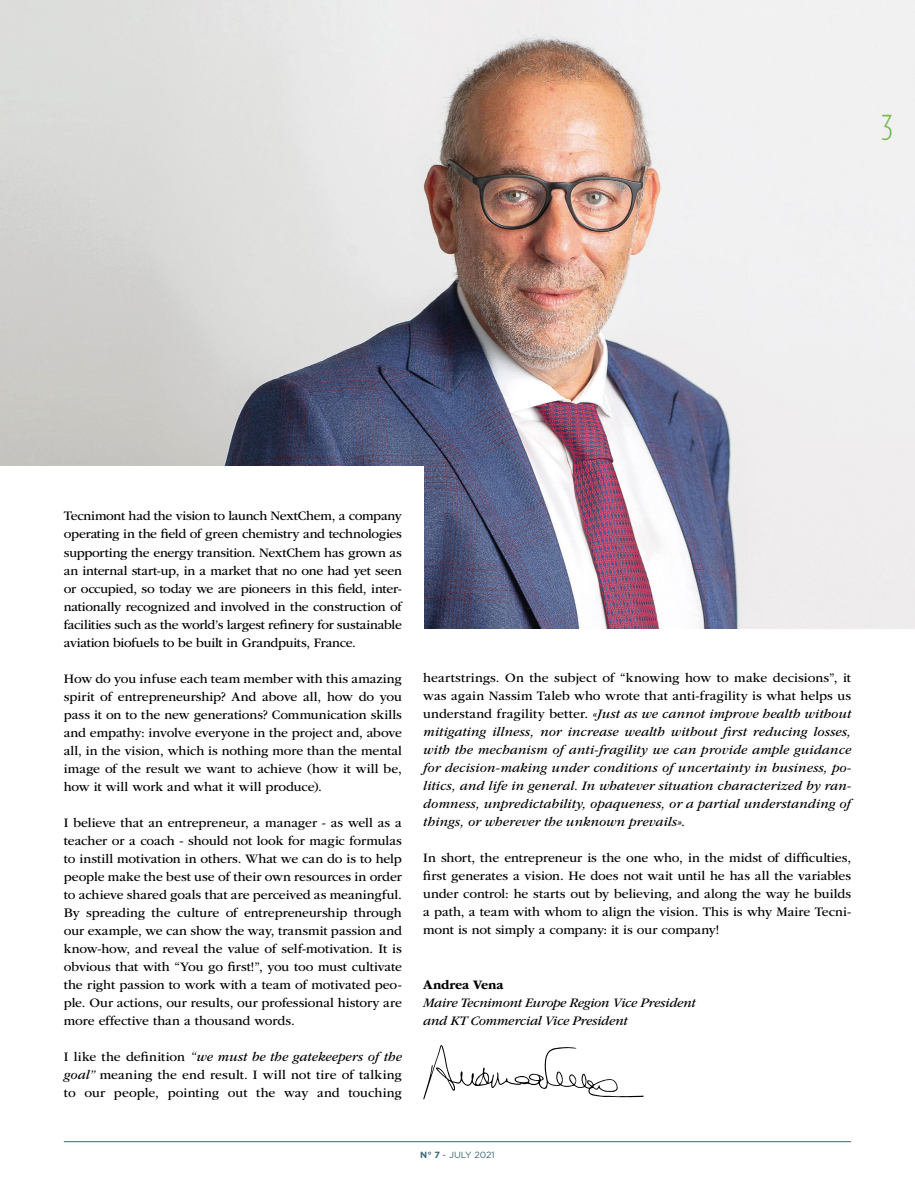
<style>
.page{position:relative;width:915px;height:1191px;background:#fff}
.page>*{position:absolute;margin:0;border:0;box-sizing:border-box;transform-origin:0 0}
.t1{font:300 condensed 36px "Gotham HTF";color:#75b94e}
.t2{font:13.5px/18px "ITC Garamond Std";letter-spacing:-.005em;color:#000;text-align:justify}
.t3{font:italic 13.5px/18px "ITC Garamond Std";letter-spacing:-.005em;color:#000;text-align:justify}
.t4{font:700 13.5px "ITC Garamond Std";letter-spacing:-.01em;color:#000}
.t5{font:9px "Gotham HTF";color:#3c6679}
.s1{font-style:italic}
.s2{font-style:normal}
.s3{font-weight:700}
</style>
<div class="page">
<hr style="left:64px;top:1141px;width:786px;height:1px;background:#3c6679">
<img style="left:0;top:0;width:914px;height:628px">
<div style="left:0;top:466px;width:423px;height:342px;background:#fff"></div>
<svg style="left:423px;top:1045px;width:220px;height:54px"></svg>
<h1 class="t1" style="left:881px;top:108px;width:13px">3</h1>
<p class="t2" style="left:64px;top:507px;width:339px">Tecnimont had the vision to launch NextChem, a company operating in the field of green chemistry and technologies supporting the energy transition. NextChem has grown as an internal start-up, in a market that no one had yet seen or occupied, so today we are pioneers in this field, inter&shy;nationally recognized and involved in the construction of facilities such as the world’s largest refinery for sustainable aviation biofuels to be built in Grandpuits, France.</p>
<p class="t2" style="left:64px;top:669px;width:339px">How do you infuse each team member with this amazing spirit of entrepreneurship? And above all, how do you pass it on to the new generations? Communication skills and empathy: involve everyone in the project and, above all, in the vision, which is nothing more than the mental image of the result we want to achieve (how it will be, how it will work and what it will produce).</p>
<p class="t2" style="left:64px;top:813px;width:339px">I believe that an entrepreneur, a manager - as well as a teacher or a coach - should not look for magic formulas to instill motivation in others. What we can do is to help people make the best use of their own resources in order to achieve shared goals that are perceived as meaningful.<br>By spreading the culture of entrepreneurship through our example, we can show the way, transmit passion and know-how, and reveal the value of self-motivation. It is obvious that with “You go first!”, you too must cultivate the right passion to work with a team of motivated peo&shy;ple. Our actions, our results, our professional history are more effective than a thousand words.</p>
<p class="t2" style="left:64px;top:1047px;width:339px">I like the definition <span class="s1">“we must be the gatekeepers of the goal”</span> meaning the end result. I will not tire of talking to our people, pointing out the way and touching</p>
<p class="t3" style="left:423px;top:669px;width:429px"><span class="s2">heartstrings. On the subject of “knowing how to make decisions”, it was again Nassim Taleb who wrote that anti-fragility is what helps us understand fragility better.</span> «Just as we cannot improve health without mitigating illness, nor increase wealth without first reducing losses, with the mechanism of anti-fragility we can provide ample guidance for decision-making under conditions of uncertainty in business, po&shy;litics, and life in general. In whatever situation characterized by ran&shy;domness, unpredictability, opaqueness, or a partial understanding of things, or wherever the unknown prevails»<span class="s2">.</span></p>
<p class="t2" style="left:423px;top:849px;width:429px">In short, the entrepreneur is the one who, in the midst of difficulties, first generates a vision. He does not wait until he has all the variables under control: he starts out by believing, and along the way he builds a path, a team with whom to align the vision. This is why Maire Tecni&shy;mont is not simply a company: it is our company!</p>
<p class="t4" style="left:423px;top:976px;width:82px">Andrea Vena</p>
<p class="t3" style="left:423px;top:993px;width:274px">Maire Tecnimont Europe Region Vice President and KT Commercial Vice President</p>
<p class="t5" style="left:420px;top:1149px;width:76px"><span class="s3">N° 7</span> - JULY 2021</p>
</div>
